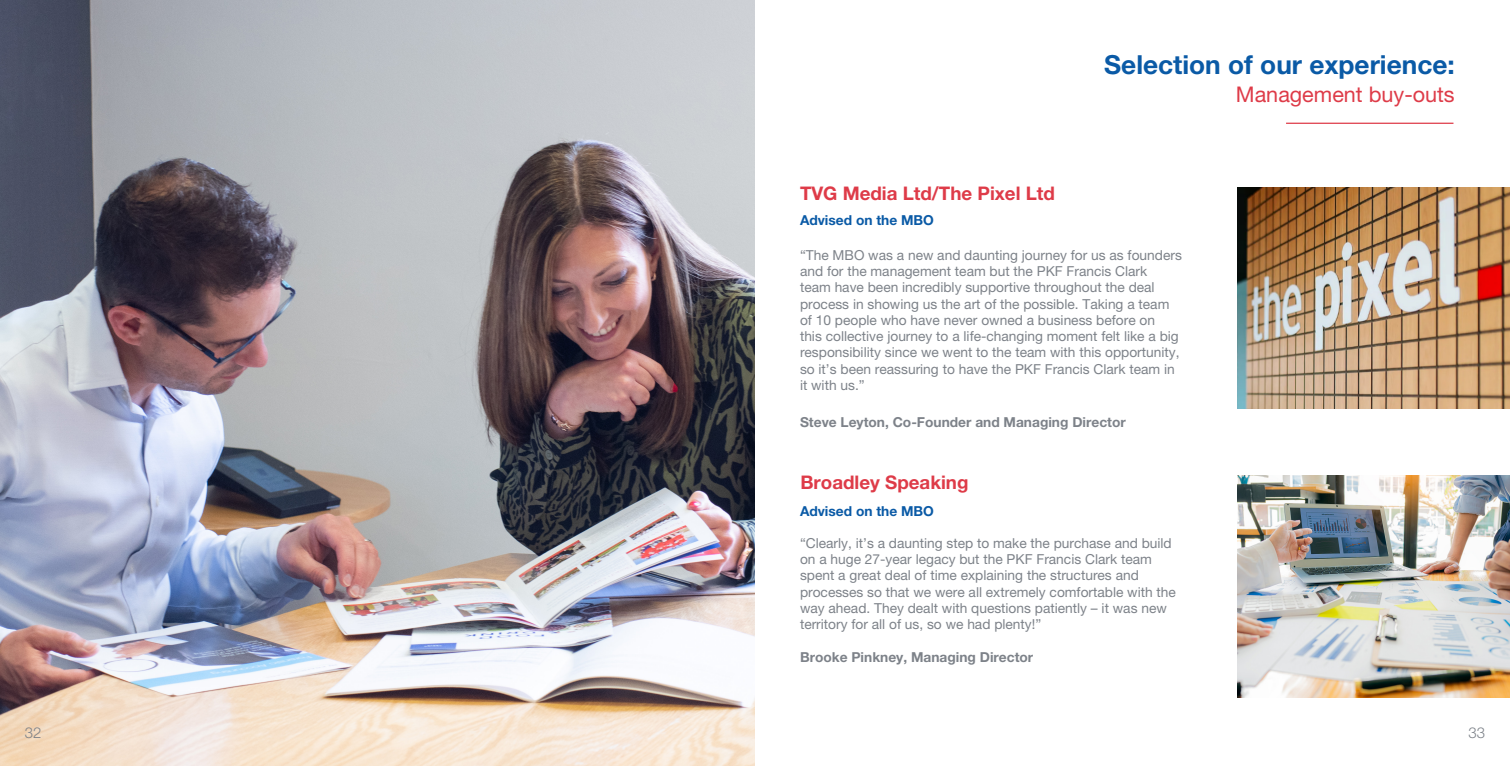
<style>
.page{position:relative;width:1510px;height:766px;background:#fff}
.page>*{position:absolute;margin:0;border:0;box-sizing:border-box;transform-origin:0 0}
.t1{font:700 26.25px "Helvetica Neue LT Pro";color:#0a5aa6}
.t2{font:21.62px "Helvetica Neue LT Pro";color:#de3b48}
.t3{font:700 18.75px "Helvetica Neue LT Pro";color:#de3b48}
.t4{font:300 15px "Helvetica Neue LT Pro";color:#7d8289}
.t5{font:13.75px/16.2px "Helvetica Neue LT Pro";color:#7d8289}
.t6{font:700 13.75px "Helvetica Neue LT Pro";color:#7d8289}
.t7{font:700 13.75px "Helvetica Neue LT Pro";color:#0a5aa6}
</style>
<div class="page">
<img style="left:1237px;top:187px;width:272px;height:221px">
<img style="left:1237px;top:476px;width:272px;height:221px">
<hr style="left:1286px;top:123px;width:167px;height:1px;background:#de3b48">
<img style="left:0;top:0;width:755px;height:765px">
<p class="t4" style="left:25px;top:723px;width:18px">32</p>
<p class="t1" style="left:1104px;top:49px;width:352px">Selection of our experience:</p>
<p class="t2" style="left:1235px;top:81px;width:220px">Management buy-outs</p>
<p class="t3" style="left:800px;top:182px;width:256px">TVG Media Ltd/The Pixel Ltd</p>
<p class="t7" style="left:800px;top:212px;width:135px">Advised on the MBO</p>
<p class="t5" style="left:800px;top:246px;width:383px">“The MBO was a new and daunting journey for us as founders and for the management team but the PKF Francis Clark<br>team have been incredibly supportive throughout the deal process in showing us the art of the possible. Taking a team of 10 people who have never owned a business before on<br>this collective journey to a life-changing moment felt like a big responsibility since we went to the team with this opportunity, so it’s been reassuring to have the PKF Francis Clark team in it with us.”</p>
<p class="t6" style="left:800px;top:413px;width:327px">Steve Leyton, Co-Founder and Managing Director</p>
<p class="t3" style="left:800px;top:471px;width:170px">Broadley Speaking</p>
<p class="t7" style="left:800px;top:502px;width:135px">Advised on the MBO</p>
<p class="t5" style="left:800px;top:534px;width:377px">“Clearly, it’s a daunting step to make the purchase and build on a huge 27-year legacy but the PKF Francis Clark team spent a great deal of time explaining the structures and processes so that we were all extremely comfortable with the way ahead. They dealt with questions patiently – it was new territory for all of us, so we had plenty!”</p>
<p class="t6" style="left:800px;top:648px;width:235px">Brooke Pinkney, Managing Director</p>
<p class="t4" style="left:1468px;top:723px;width:18px">33</p>
</div>
